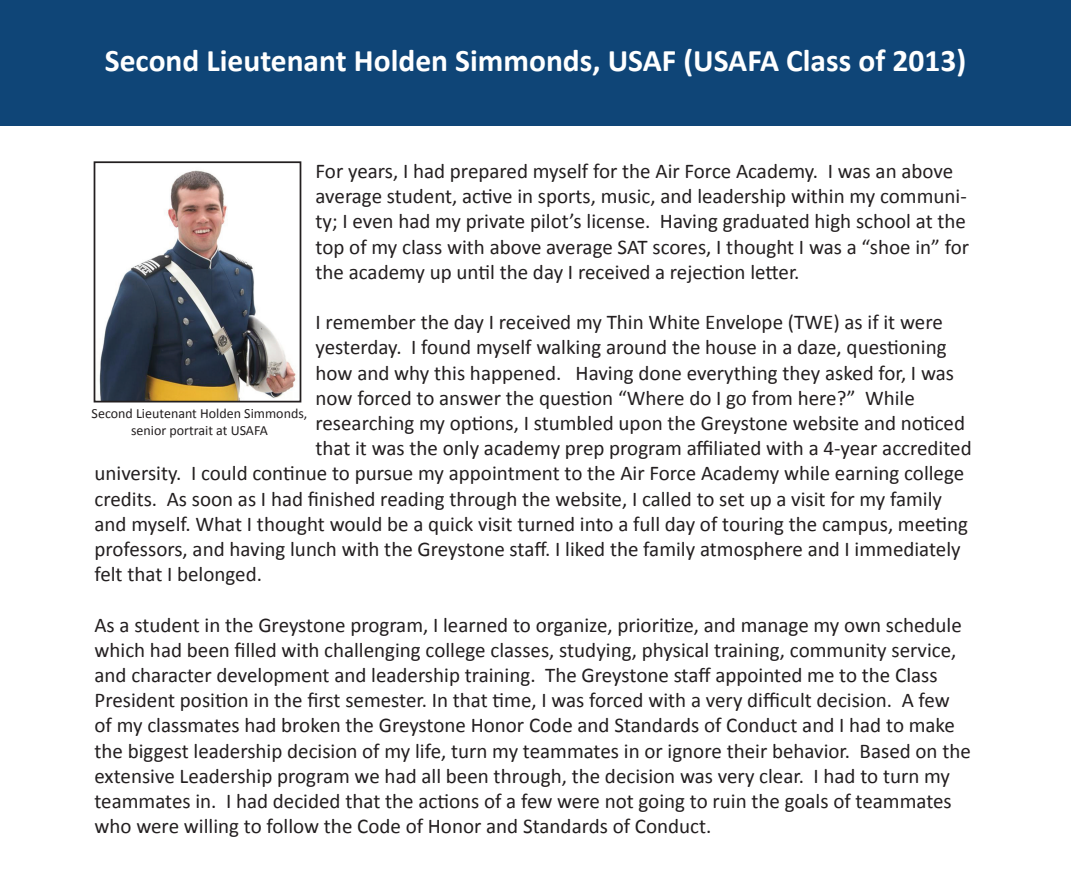
<style>
.page{position:relative;width:1071px;height:882px;background:#fff}
.page>*{position:absolute;margin:0;border:0;box-sizing:border-box;transform-origin:0 0}
.t1{font:700 31.5px "Calibri";color:#fff}
.t2{font:21px/25.2px "Calibri";color:#231f20}
.t3{font:14px/16.8px "Calibri";color:#231f20;text-align:center}
</style>
<div class="page">
<div style="left:0;top:0;width:1071px;height:126px;background:#0f4577"></div>
<img style="left:99px;top:170px;width:197px;height:229px">
<div style="left:94px;top:161px;width:207px;height:241px;border:2px solid #231f20"></div>
<h1 class="t1" style="left:105px;top:40px;width:863px">Second Lieutenant Holden Simmonds, USAF (USAFA Class of 2013)</h1>
<p class="t2" style="left:316px;top:158px;width:655px">For years, I had prepared myself for the Air Force Academy. I was an above average student, active in sports, music, and leadership within my communi&shy;ty; I even had my private pilot’s license. Having graduated high school at the top of my class with above average SAT scores, I thought I was a “shoe in” for the academy up until the day I received a rejection letter.</p>
<p class="t2" style="left:316px;top:310px;width:629px">I remember the day I received my Thin White Envelope (TWE) as if it were</p>
<p class="t2" style="left:316px;top:335px;width:633px">yesterday. I found myself walking around the house in a daze, questioning</p>
<p class="t2" style="left:316px;top:360px;width:640px">how and why this happened. Having done everything they asked for, I was</p>
<p class="t2" style="left:316px;top:385px;width:601px">now forced to answer the question “Where do I go from here?” While</p>
<p class="t2" style="left:315px;top:410px;width:651px">researching my options, I stumbled upon the Greystone website and noticed</p>
<p class="t2" style="left:315px;top:436px;width:658px">that it was the only academy prep program affiliated with a 4-year accredited</p>
<p class="t2" style="left:94px;top:461px;width:871px">university. I could continue to pursue my appointment to the Air Force Academy while earning college</p>
<p class="t2" style="left:94px;top:486px;width:849px">credits. As soon as I had finished reading through the website, I called to set up a visit for my family</p>
<p class="t2" style="left:94px;top:511px;width:875px">and myself. What I thought would be a quick visit turned into a full day of touring the campus, meeting</p>
<p class="t2" style="left:94px;top:536px;width:868px">professors, and having lunch with the Greystone staff. I liked the family atmosphere and I immediately</p>
<p class="t2" style="left:94px;top:562px;width:169px">felt that I belonged.</p>
<p class="t2" style="left:94px;top:612px;width:878px">As a student in the Greystone program, I learned to organize, prioritize, and manage my own schedule which had been filled with challenging college classes, studying, physical training, community service, and character development and leadership training. The Greystone staff appointed me to the Class President position in the first semester. In that time, I was forced with a very difficult decision. A few of my classmates had broken the Greystone Honor Code and Standards of Conduct and I had to make the biggest leadership decision of my life, turn my teammates in or ignore their behavior. Based on the extensive Leadership program we had all been through, the decision was very clear. I had to turn my teammates in. I had decided that the actions of a few were not going to ruin the goals of teammates who were willing to follow the Code of Honor and Standards of Conduct.</p>
<p class="t3" style="left:92px;top:405px;width:217px">Second Lieutenant Holden Simmonds, senior portrait at USAFA</p>
</div>
